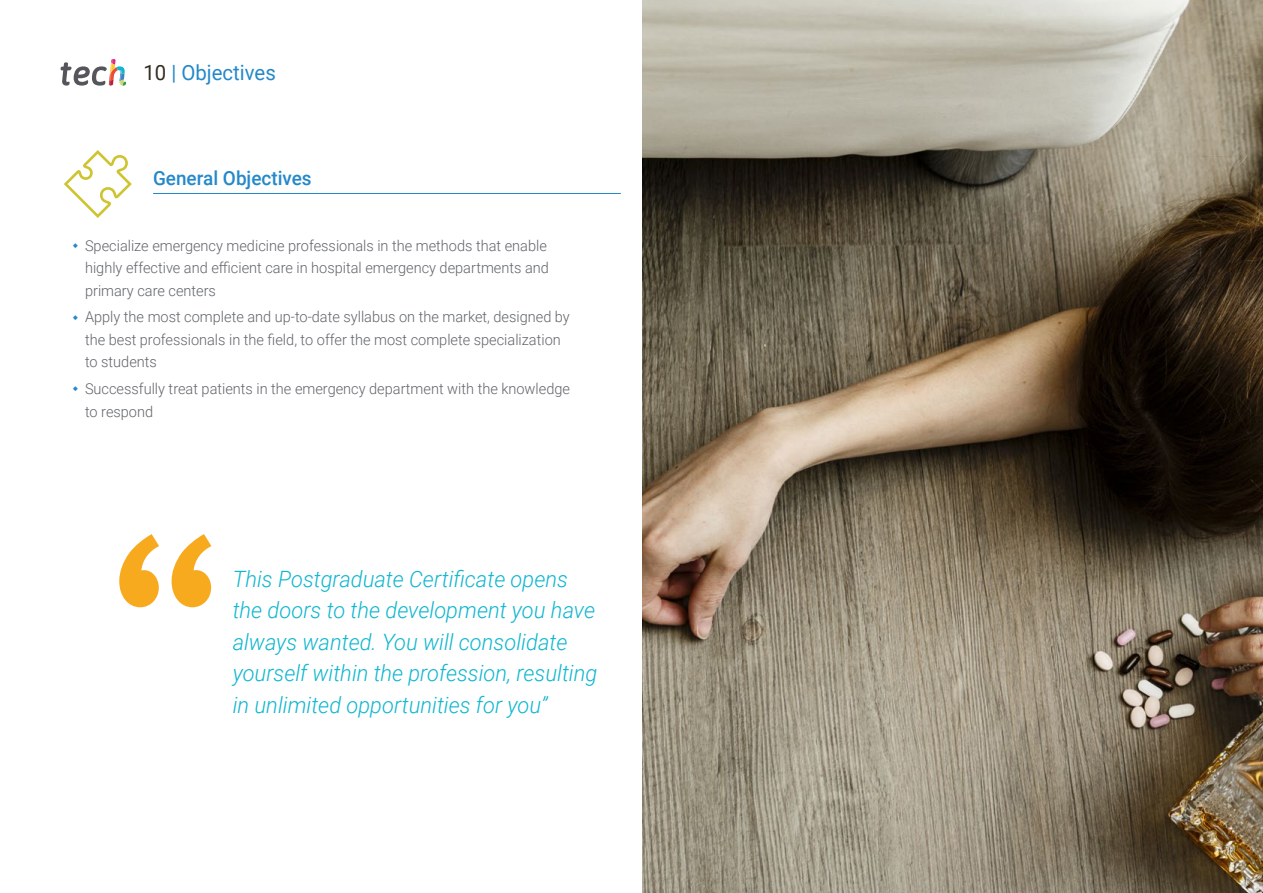
<style>
.page{position:relative;width:1263px;height:893px;background:#fff}
.page>*{position:absolute;margin:0;border:0;box-sizing:border-box;transform-origin:0 0}
.t1{font:italic 300 22.5px/31.5px "Roboto";color:#0fb6cf}
.t2{font:21px "Roboto";color:#2488c9}
.t3{font:500 19.5px "Roboto";color:#2488c9}
.t4{font:300 15px/22.5px "Roboto";color:#61646a}
.s1{color:#312e20}
</style>
<div class="page">
<svg style="left:64px;top:150px;width:68px;height:68px"></svg>
<img style="left:642px;top:0;width:621px;height:893px">
<svg style="left:61px;top:59px;width:65px;height:27px"></svg>
<svg style="left:119px;top:534px;width:92px;height:73px"></svg>
<hr style="left:153px;top:193px;width:468px;height:1px;background:#2488c9">
<h2 class="t2" style="left:144px;top:57px;width:134px"><span class="s1">10</span> | Objectives</h2>
<h3 class="t3" style="left:153px;top:165px;width:160px">General Objectives</h3>
<p class="t4" style="left:85px;top:233px;width:465px">Specialize emergency medicine professionals in the methods that enable highly effective and efficient care in hospital emergency departments and primary care centers</p>
<p class="t4" style="left:85px;top:305px;width:486px">Apply the most complete and up-to-date syllabus on the market, designed by the best professionals in the field, to offer the most complete specialization to students</p>
<p class="t4" style="left:85px;top:377px;width:486px">Successfully treat patients in the emergency department with the knowledge to respond</p>
<h1 class="t1" style="left:233px;top:562px;width:366px">This Postgraduate Certificate opens the doors to the development you have always wanted. You will consolidate yourself within the profession, resulting in unlimited opportunities for you”</h1>
</div>
